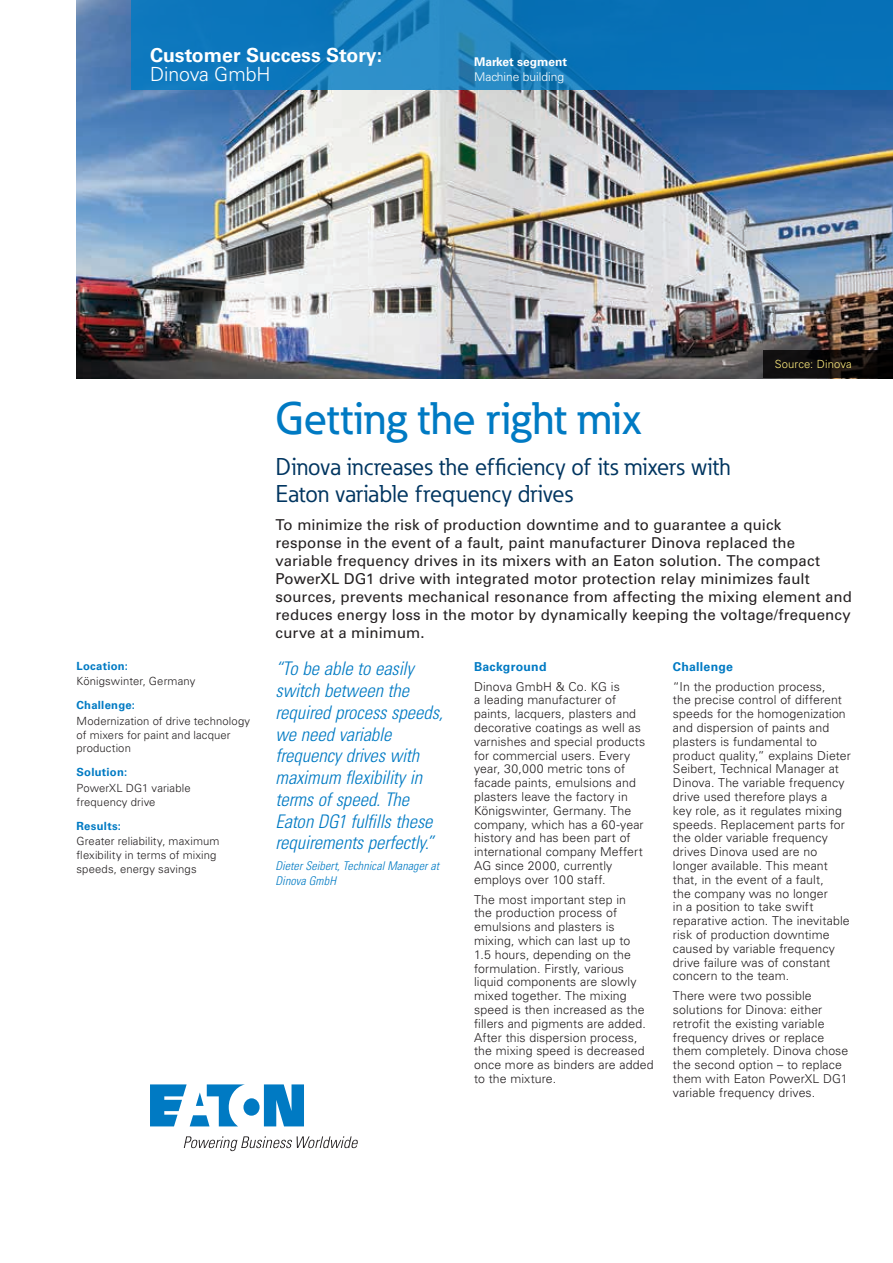
<style>
.page{position:relative;width:893px;height:1263px;background:#fff}
.page>*{position:absolute;margin:0;border:0;box-sizing:border-box;transform-origin:0 0}
.t1{font:500 45px "Eaton";color:#007ac3}
.t2{font:24px/27px "Eaton";color:#003560}
.t3{font:700 19.5px "Univers LT Std";color:#fff}
.t4{font:300 19.5px "Univers LT Std";color:#fff}
.t5{font:italic 300 condensed 18.75px/21.8px "Univers LT Std";letter-spacing:-.005em;color:#007ac3}
.t6{font:15px/18px "Univers LT Std";letter-spacing:.005em;color:#231f20}
.t7{font:300 12.3px/13.8px "Univers LT Std";letter-spacing:.01em;color:#231f20}
.t8{font:700 12.3px "Univers LT Std";letter-spacing:.02em;color:#007ac3}
.t9{font:italic 300 condensed 12px/15px "Univers LT Std";letter-spacing:.01em;color:#007ac3}
.t10{font:300 12px "Univers LT Std";color:#fff}
.t11{font:700 12px "Univers LT Std";color:#fff}
.t12{font:300 11.25px/13.8px "Univers LT Std";letter-spacing:.01em;color:#231f20}
.t13{font:700 11.25px "Univers LT Std";letter-spacing:.025em;color:#007ac3}
.t14{font:300 11.25px "Univers LT Std";letter-spacing:.01em;color:#ffec7e}
</style>
<div class="page">
<img style="left:77px;top:0;width:816px;height:378px">
<svg style="left:763px;top:350px;width:130px;height:28px;background:#0e0c0b"></svg>
<svg style="left:131px;top:0;width:762px;height:90px;background:#1078bb"></svg>
<svg style="left:150px;top:1084px;width:154px;height:42px"></svg>
<svg style="left:184px;top:1136px;width:174px;height:15px"></svg>
<h3 class="t3" style="left:150px;top:43px;width:234px">Customer Success Story:</h3>
<h3 class="t4" style="left:150px;top:62px;width:122px">Dinova GmbH</h3>
<p class="t11" style="left:474px;top:55px;width:95px">Market segment</p>
<p class="t10" style="left:474px;top:70px;width:92px">Machine building</p>
<p class="t14" style="left:775px;top:357px;width:79px">Source: Dinova</p>
<p class="t13" style="left:77px;top:659px;width:53px">Location:</p>
<p class="t12" style="left:77px;top:674px;width:120px">Königswinter, Germany</p>
<p class="t13" style="left:77px;top:699px;width:60px">Challenge:</p>
<p class="t12" style="left:77px;top:714px;width:175px">Modernization of drive technology of mixers for paint and lacquer production</p>
<p class="t13" style="left:77px;top:766px;width:52px">Solution:</p>
<p class="t12" style="left:77px;top:781px;width:116px">PowerXL DG1 variable frequency drive</p>
<p class="t13" style="left:77px;top:819px;width:46px">Results:</p>
<p class="t12" style="left:77px;top:834px;width:144px">Greater reliability, maximum flexibility in terms of mixing speeds, energy savings</p>
<h1 class="t1" style="left:276px;top:390px;width:367px">Getting the right mix</h1>
<h2 class="t2" style="left:276px;top:453px;width:456px">Dinova increases the efficiency of its mixers with<br>Eaton variable frequency drives</h2>
<p class="t6" style="left:276px;top:515px;width:578px">To minimize the risk of production downtime and to guarantee a quick<br>response in the event of a fault, paint manufacturer Dinova replaced the variable frequency drives in its mixers with an Eaton solution. The compact PowerXL DG1 drive with integrated motor protection relay minimizes fault sources, prevents mechanical resonance from affecting the mixing element and reduces energy loss in the motor by dynamically keeping the voltage/frequency curve at a minimum.</p>
<h3 class="t5" style="left:276px;top:658px;width:169px">“To be able to easily switch between the required process speeds, we need variable frequency drives with maximum flexibility in terms of speed. The<br>Eaton DG1 fulfills these requirements perfectly.”</h3>
<p class="t9" style="left:276px;top:859px;width:165px">Dieter Seibert, Technical Manager at<br>Dinova GmbH</p>
<p class="t8" style="left:474px;top:659px;width:74px">Background</p>
<p class="t7" style="left:474px;top:679px;width:173px">Dinova GmbH &amp; Co. KG is<br>a leading manufacturer of paints, lacquers, plasters and decorative coatings as well as varnishes and special products for commercial users. Every year, 30,000 metric tons of facade paints, emulsions and plasters leave the factory in<br>Königswinter, Germany. The company, which has a 60-year history and has been part of international company Meffert<br>AG since 2000, currently employs over 100 staff.</p>
<p class="t7" style="left:474px;top:892px;width:181px">The most important step in<br>the production process of emulsions and plasters is mixing, which can last up to<br>1.5 hours, depending on the formulation. Firstly, various liquid components are slowly mixed together. The mixing speed is then increased as the fillers and pigments are added.<br>After this dispersion process, the mixing speed is decreased once more as binders are added to the mixture.</p>
<p class="t8" style="left:673px;top:659px;width:62px">Challenge</p>
<p class="t7" style="left:673px;top:679px;width:179px">“In the production process,<br>the precise control of different speeds for the homogenization and dispersion of paints and plasters is fundamental to product quality,” explains Dieter<br>Seibert, Technical Manager at<br>Dinova. The variable frequency drive used therefore plays a<br>key role, as it regulates mixing speeds. Replacement parts for the older variable frequency drives Dinova used are no longer available. This meant that, in the event of a fault,<br>the company was no longer<br>in a position to take swift reparative action. The inevitable risk of production downtime caused by variable frequency drive failure was of constant concern to the team.</p>
<p class="t7" style="left:673px;top:989px;width:177px">There were two possible solutions for Dinova: either retrofit the existing variable frequency drives or replace them completely. Dinova chose the second option – to replace them with Eaton PowerXL DG1 variable frequency drives.</p>
</div>
